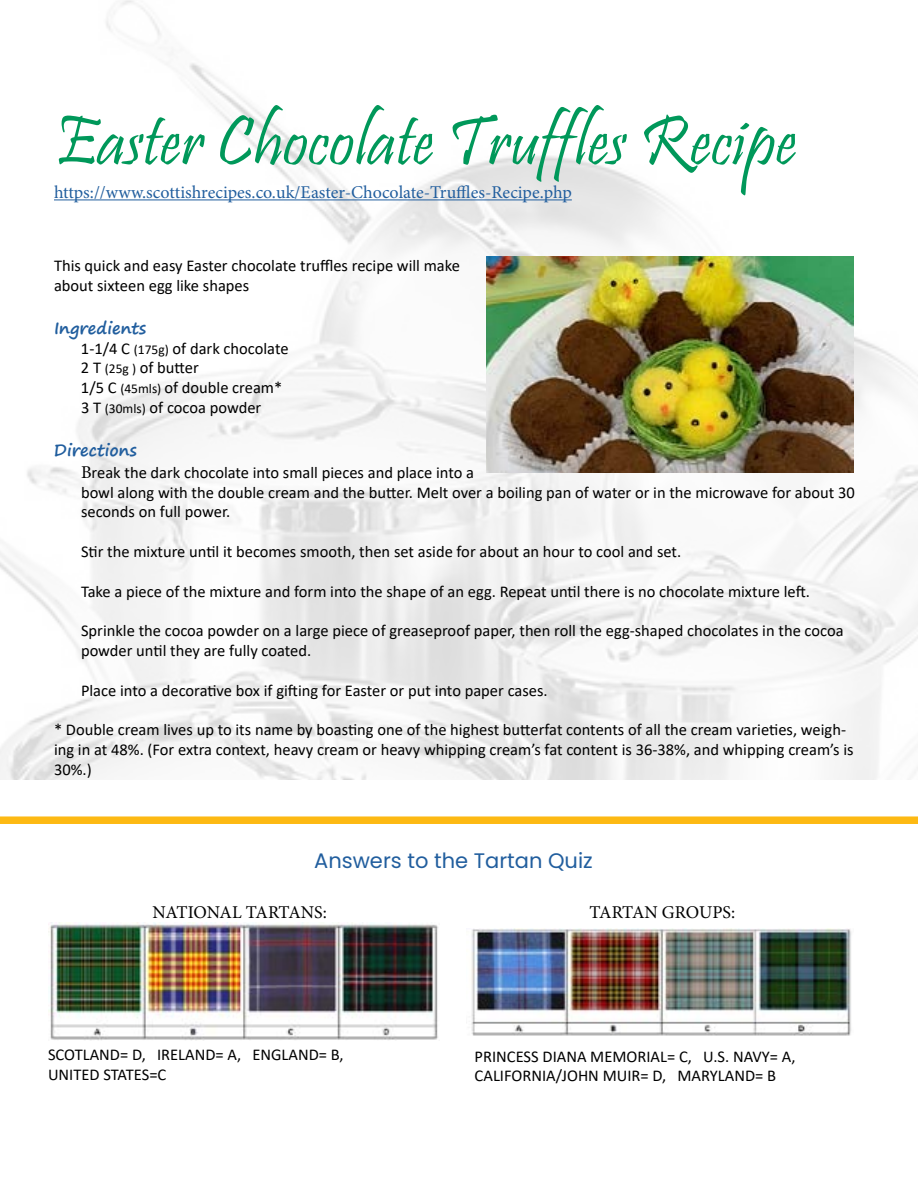
<style>
.page{position:relative;width:918px;height:1188px;background:#fff}
.page>*{position:absolute;margin:0;border:0;box-sizing:border-box;transform-origin:0 0}
.t1{font:72px "Pristina";color:#00985a}
.t2{font:21px "Poppins";color:#215e9e}
.t3{font:18px "Minion Pro";color:#215e9e}
.t4{font:18px "Minion Pro";letter-spacing:-.01em;color:#000}
.t5{font:16.5px/19.8px "Calibri";color:#000}
.t6{font:700 16.5px "Segoe Print";color:#215e9e}
.s1{font-size:13.5px}
.s2{font-family:"Minion Pro";font-size:18px}
</style>
<div class="page">
<img style="left:0;top:0;width:918px;height:780px">
<hr style="left:54px;top:199px;width:518px;height:1px;background:#215e9e">
<img style="left:486px;top:256px;width:367px;height:216px">
<img style="left:48px;top:922px;width:390px;height:119px">
<div style="left:0;top:816px;width:918px;height:8px;background:#fdb913"></div>
<img style="left:471px;top:928px;width:381px;height:108px">
<h1 class="t1" style="left:54px;top:101px;width:744px">Easter Chocolate Truffles Recipe</h1>
<p class="t3" style="left:54px;top:180px;width:519px">https://www.scottishrecipes.co.uk/Easter-Chocolate-Truffles-Recipe.php</p>
<p class="t5" style="left:54px;top:255px;width:408px">This quick and easy Easter chocolate truffles recipe will make about sixteen egg like shapes</p>
<p class="t6" style="left:54px;top:313px;width:94px">Ingredients</p>
<p class="t5" style="left:81px;top:338px;width:209px">1-1/4 C <span class="s1">(175g)</span> of dark chocolate<br>2 T <span class="s1">(25g )</span> of butter<br>1/5 C <span class="s1">(45mls)</span> of double cream*<br>3 T <span class="s1">(30mls)</span> of cocoa powder</p>
<p class="t6" style="left:54px;top:435px;width:84px">Directions</p>
<p class="t5" style="left:81px;top:462px;width:775px"><span class="s2">B</span>reak the dark chocolate into small pieces and place into a<br>bowl along with the double cream and the butter. Melt over a boiling pan of water or in the microwave for about 30 seconds on full power.</p>
<p class="t5" style="left:81px;top:541px;width:602px">Stir the mixture until it becomes smooth, then set aside for about an hour to cool and set.</p>
<p class="t5" style="left:81px;top:581px;width:731px">Take a piece of the mixture and form into the shape of an egg. Repeat until there is no chocolate mixture left.</p>
<p class="t5" style="left:81px;top:620px;width:764px">Sprinkle the cocoa powder on a large piece of greaseproof paper, then roll the egg-shaped chocolates in the cocoa powder until they are fully coated.</p>
<p class="t5" style="left:81px;top:680px;width:468px">Place into a decorative box if gifting for Easter or put into paper cases.</p>
<p class="t5" style="left:54px;top:719px;width:801px">* Double cream lives up to its name by boasting one of the highest butterfat contents of all the cream varieties, weigh&shy;ing in at 48%. (For extra context, heavy cream or heavy whipping cream’s fat content is 36-38%, and whipping cream’s is<br>30%.)</p>
<p class="t2" style="left:314px;top:849px;width:280px">Answers to the Tartan Quiz</p>
<p class="t4" style="left:153px;top:900px;width:176px">NATIONAL TARTANS:</p>
<p class="t4" style="left:589px;top:900px;width:147px">TARTAN GROUPS:</p>
<p class="t5" style="left:48px;top:1045px;width:297px">SCOTLAND= D, IRELAND= A, ENGLAND= B,<br>UNITED STATES=C</p>
<p class="t5" style="left:475px;top:1046px;width:323px">PRINCESS DIANA MEMORIAL= C, U.S. NAVY= A,<br>CALIFORNIA/JOHN MUIR= D, MARYLAND= B</p>
</div>
